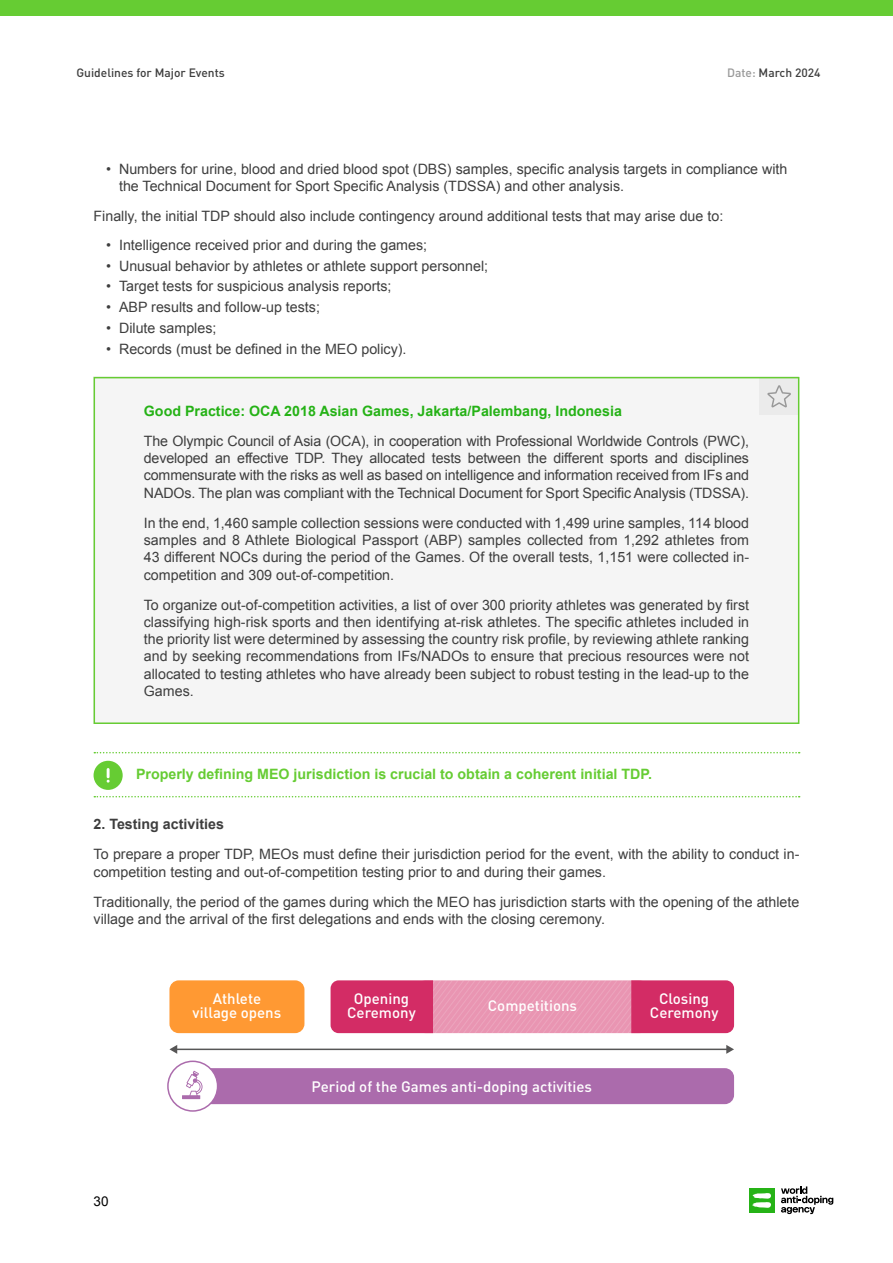
<style>
.page{position:relative;width:893px;height:1263px;background:#fff}
.page>*{position:absolute;margin:0;border:0;box-sizing:border-box;transform-origin:0 0}
.t1{font:500 15px/14.5px "DIN Pro";color:#fff;text-align:center}
.t2{font:14.25px/17.2px "Arial";color:#3e3e3e}
.t3{font:700 14.25px "Arial";color:#6c3}
.t4{font:700 14.25px "Arial";color:#25b216}
.t5{font:700 14.25px "Arial";color:#3e3e3e}
.t6{font:13.5px "Arial";color:#000}
.t7{font:500 12px "DIN Pro";color:#3e3e3e}
.s1{color:#999}
</style>
<div class="page">
<div style="left:0;top:0;width:893px;height:16px;background:#6c3"></div>
<svg style="left:781px;top:1186px;width:52px;height:28px"></svg>
<div style="left:749px;top:1188px;width:26px;height:24px;background:#26b317"></div>
<svg style="left:752px;top:1193px;width:19px;height:15px"></svg>
<svg style="left:94px;top:752px;width:706px;height:1px"></svg>
<svg style="left:94px;top:796px;width:706px;height:1px"></svg>
<div style="left:169px;top:980px;width:135px;height:53px;background:#f93;border-radius:9px"></div>
<div style="left:186px;top:1068px;width:548px;height:36px;background:#ab6bac;border-radius:9px"></div>
<svg style="left:331px;top:980px;width:403px;height:54px;background:#de658f"></svg>
<hr style="left:176px;top:1048px;width:552px;height:2px;background:#575656">
<svg style="left:169px;top:1045px;width:8px;height:9px"></svg>
<svg style="left:726px;top:1045px;width:8px;height:9px"></svg>
<div style="left:168px;top:1061px;width:50px;height:50px;background:#fff;border-radius:50%"></div>
<div style="left:167px;top:1060px;width:51px;height:52px;border:2px solid #ab6bac;border-radius:50%"></div>
<svg style="left:182px;top:1071px;width:21px;height:28px"></svg>
<div style="left:94px;top:377px;width:705px;height:347px;background:#f5f5f5"></div>
<svg style="left:767px;top:385px;width:24px;height:23px"></svg>
<div style="left:94px;top:377px;width:705px;height:347px;border:2px solid #6c3"></div>
<svg style="left:94px;top:761px;width:29px;height:29px"></svg>
<p class="t7" style="left:77px;top:65px;width:150px">Guidelines for Major Events</p>
<p class="t7" style="left:727px;top:65px;width:95px"><span class="s1">Date:</span> March 2024</p>
<p class="t2" style="left:119px;top:161px;width:670px;line-height:16.5px;text-indent:-13px">• Numbers for urine, blood and dried blood spot (DBS) samples, specific analysis targets in compliance with the Technical Document for Sport Specific Analysis (TDSSA) and other analysis.</p>
<p class="t2" style="left:94px;top:207px;width:631px">Finally, the initial TDP should also include contingency around additional tests that may arise due to:</p>
<p class="t2" style="left:106px;top:236px;width:322px">• Intelligence received prior and during the games;</p>
<p class="t2" style="left:106px;top:257px;width:383px">• Unusual behavior by athletes or athlete support personnel;</p>
<p class="t2" style="left:106px;top:278px;width:287px">• Target tests for suspicious analysis reports;</p>
<p class="t2" style="left:106px;top:299px;width:215px">• ABP results and follow-up tests;</p>
<p class="t2" style="left:106px;top:319px;width:112px">• Dilute samples;</p>
<p class="t2" style="left:106px;top:340px;width:302px">• Records (must be defined in the MEO policy).</p>
<p class="t4" style="left:144px;top:401px;width:480px">Good Practice: OCA 2018 Asian Games, Jakarta/Palembang, Indonesia</p>
<p class="t2" style="left:144px;top:432px;width:607px;text-align:justify">The Olympic Council of Asia (OCA), in cooperation with Professional Worldwide Controls (PWC), developed an effective TDP. They allocated tests between the different sports and disciplines commensurate with the risks as well as based on intelligence and information received from IFs and NADOs. The plan was compliant with the Technical Document for Sport Specific Analysis (TDSSA).</p>
<p class="t2" style="left:144px;top:514px;width:607px;text-align:justify">In the end, 1,460 sample collection sessions were conducted with 1,499 urine samples, 114 blood samples and 8 Athlete Biological Passport (ABP) samples collected from 1,292 athletes from 43 different NOCs during the period of the Games. Of the overall tests, 1,151 were collected in&shy;competition and 309 out-of-competition.</p>
<p class="t2" style="left:144px;top:596px;width:607px;text-align:justify">To organize out-of-competition activities, a list of over 300 priority athletes was generated by first classifying high-risk sports and then identifying at-risk athletes. The specific athletes included in the priority list were determined by assessing the country risk profile, by reviewing athlete ranking and by seeking recommendations from IFs/NADOs to ensure that precious resources were not allocated to testing athletes who have already been subject to robust testing in the lead-up to the Games.</p>
<p class="t3" style="left:136px;top:764px;width:517px">Properly defining MEO jurisdiction is crucial to obtain a coherent initial TDP.</p>
<p class="t5" style="left:94px;top:815px;width:132px">2. Testing activities</p>
<p class="t2" style="left:94px;top:846px;width:707px">To prepare a proper TDP, MEOs must define their jurisdiction period for the event, with the ability to conduct in&shy;competition testing and out-of-competition testing prior to and during their games.</p>
<p class="t2" style="left:94px;top:893px;width:707px">Traditionally, the period of the games during which the MEO has jurisdiction starts with the opening of the athlete village and the arrival of the first delegations and ends with the closing ceremony.</p>
<p class="t6" style="left:94px;top:1192px;width:17px">30</p>
<p class="t1" style="left:193px;top:990px;width:90px">Athlete village opens</p>
<p class="t1" style="left:347px;top:990px;width:70px">Opening<br>Ceremony</p>
<p class="t1" style="left:650px;top:990px;width:70px">Closing<br>Ceremony</p>
<p class="t1" style="left:488px;top:997px;width:91px">Competitions</p>
<p class="t1" style="left:311px;top:1078px;width:282px">Period of the Games anti-doping activities</p>
</div>
